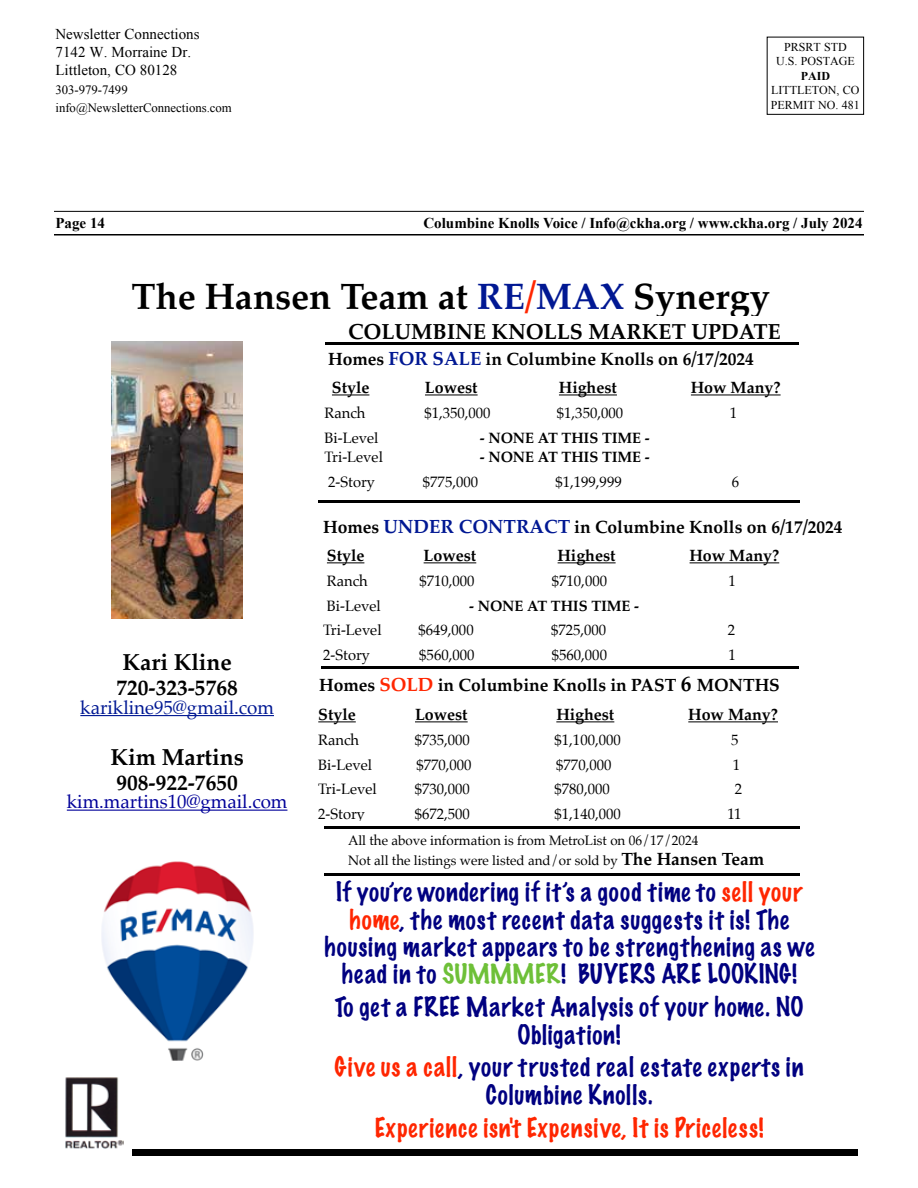
<style>
.page{position:relative;width:918px;height:1188px;background:#fff}
.page>*{position:absolute;margin:0;border:0;box-sizing:border-box;transform-origin:0 0}
.t1{font:700 36.9px "Palatino";color:#000}
.t2{font:100 24.6px/27.3px "Marker Felt";letter-spacing:.04em;color:#000080;text-align:center}
.t3{font:100 24.6px "Marker Felt";letter-spacing:.04em;color:#ff2600}
.t4{font:700 23.25px "Palatino";color:#000}
.t5{font:700 21.9px "Palatino";color:#000}
.t6{font:19.2px "Palatino";color:#009}
.t7{font:19.2px "Palatino";color:#011893}
.t8{font:700 17.85px "Palatino";color:#000}
.t9{font:700 16.35px "Palatino";color:#000}
.t10{font:15px "Palatino";color:#000}
.t11{font:700 15px "Times New Roman";color:#000}
.t12{font:15px/18px "Times New Roman";color:#000}
.t13{font:700 15px "Palatino";color:#000}
.t14{font:13.65px/20.1px "Palatino";color:#000}
.t15{font:12.75px/18px "Times New Roman";color:#000}
.t16{font:12px/14.4px "Times New Roman";color:#000;text-align:center}
.t17{font:700 12px "Times New Roman";color:#000}
.s1{color:#011893}
.s2{color:#ff2600}
.s3{font-size:19.2px;color:#011893}
.s4{font-size:19.2px;color:#ff2600}
.s5{font-size:21.9px}
.s6{font-weight:700;font-size:17.85px}
.s7{color:#6ec038}
</style>
<div class="page">
<div style="left:767px;top:37px;width:97px;height:78px;border:1px solid #000"></div>
<hr style="left:54px;top:211px;width:810px;height:1px;background:#000">
<hr style="left:54px;top:234px;width:810px;height:2px;background:#000">
<hr style="left:325px;top:342px;width:473px;height:2px;background:#000">
<hr style="left:332px;top:394px;width:37px;height:1px;background:#000">
<hr style="left:425px;top:394px;width:53px;height:1px;background:#000">
<hr style="left:559px;top:394px;width:58px;height:1px;background:#000">
<hr style="left:691px;top:394px;width:90px;height:1px;background:#000">
<hr style="left:318px;top:500px;width:482px;height:3px;background:#000">
<hr style="left:321px;top:666px;width:477px;height:2px;background:#000">
<hr style="left:325px;top:826px;width:475px;height:3px;background:#000">
<img style="left:65px;top:1077px;width:58px;height:72px">
<hr style="left:325px;top:873px;width:475px;height:2px;background:#000">
<div style="left:132px;top:1149px;width:725px;height:7px;background:#000"></div>
<hr style="left:327px;top:562px;width:37px;height:1px;background:#000">
<hr style="left:424px;top:562px;width:52px;height:1px;background:#000">
<hr style="left:558px;top:562px;width:58px;height:1px;background:#000">
<hr style="left:690px;top:562px;width:89px;height:1px;background:#000">
<hr style="left:80px;top:715px;width:194px;height:1px;background:#011893">
<hr style="left:67px;top:810px;width:220px;height:1px;background:#009">
<hr style="left:318px;top:721px;width:38px;height:1px;background:#000">
<hr style="left:415px;top:721px;width:53px;height:1px;background:#000">
<hr style="left:556px;top:721px;width:58px;height:1px;background:#000">
<hr style="left:688px;top:721px;width:90px;height:1px;background:#000">
<img style="left:102px;top:861px;width:151px;height:200px">
<img style="left:112px;top:342px;width:131px;height:277px">
<p class="t12" style="left:56px;top:25px;width:146px">Newsletter Connections<br>7142 W. Morraine Dr.<br>Littleton, CO 80128</p>
<p class="t15" style="left:56px;top:81px;width:178px">303-979-7499 info@NewsletterConnections.com</p>
<p class="t16" style="left:776px;top:40px;width:80px">PRSRT STD<br>U.S. POSTAGE</p>
<p class="t17" style="left:801px;top:68px;width:31px">PAID</p>
<p class="t16" style="left:771px;top:83px;width:90px;text-align:left">LITTLETON, CO<br>PERMIT NO. 481</p>
<p class="t11" style="left:56px;top:212px;width:51px">Page 14</p>
<p class="t11" style="left:423px;top:212px;width:441px">Columbine Knolls Voice / Info@ckha.org / www.ckha.org / July 2024</p>
<h1 class="t1" style="left:132px;top:265px;width:640px">The Hansen Team at <span class="s1">RE</span><span class="s2">/</span><span class="s1">MAX</span> Synergy</h1>
<p class="t5" style="left:348px;top:313px;width:434px">COLUMBINE KNOLLS MARKET UPDATE</p>
<p class="t4" style="left:122px;top:642px;width:111px">Kari Kline</p>
<p class="t5" style="left:116px;top:669px;width:123px">720-323-5768</p>
<p class="t7" style="left:80px;top:691px;width:195px">karikline95@gmail.com</p>
<p class="t4" style="left:110px;top:737px;width:135px">Kim Martins</p>
<p class="t5" style="left:116px;top:764px;width:123px">908-922-7650</p>
<p class="t6" style="left:67px;top:786px;width:222px">kim.martins10@gmail.com</p>
<p class="t8" style="left:328px;top:344px;width:427px">Homes <span class="s3">FOR SALE</span> in Columbine Knolls on 6/17/2024</p>
<p class="t9" style="left:332px;top:374px;width:39px">Style</p>
<p class="t9" style="left:425px;top:374px;width:54px">Lowest</p>
<p class="t9" style="left:559px;top:374px;width:59px">Highest</p>
<p class="t9" style="left:691px;top:374px;width:91px">How Many?</p>
<p class="t10" style="left:325px;top:401px;width:42px">Ranch</p>
<p class="t10" style="left:424px;top:401px;width:68px">$1,350,000</p>
<p class="t10" style="left:557px;top:401px;width:68px">$1,350,000</p>
<p class="t10" style="left:730px;top:401px;width:9px">1</p>
<p class="t10" style="left:325px;top:425px;width:55px">Bi-Level</p>
<p class="t13" style="left:480px;top:425px;width:172px">- NONE AT THIS TIME -</p>
<p class="t10" style="left:325px;top:444px;width:60px">Tri-Level</p>
<p class="t13" style="left:480px;top:444px;width:172px">- NONE AT THIS TIME -</p>
<p class="t10" style="left:328px;top:469px;width:48px">2-Story</p>
<p class="t10" style="left:423px;top:469px;width:57px">$775,000</p>
<p class="t10" style="left:555px;top:469px;width:68px">$1,199,999</p>
<p class="t10" style="left:732px;top:469px;width:9px">6</p>
<p class="t8" style="left:323px;top:512px;width:521px">Homes <span class="s3">UNDER CONTRACT</span> in Columbine Knolls on 6/17/2024</p>
<p class="t9" style="left:327px;top:542px;width:39px">Style</p>
<p class="t9" style="left:424px;top:542px;width:54px">Lowest</p>
<p class="t9" style="left:558px;top:542px;width:59px">Highest</p>
<p class="t9" style="left:690px;top:542px;width:91px">How Many?</p>
<p class="t10" style="left:327px;top:569px;width:42px">Ranch</p>
<p class="t10" style="left:419px;top:569px;width:57px">$710,000</p>
<p class="t10" style="left:552px;top:569px;width:57px">$710,000</p>
<p class="t10" style="left:729px;top:569px;width:9px">1</p>
<p class="t10" style="left:327px;top:593px;width:55px">Bi-Level</p>
<p class="t13" style="left:469px;top:593px;width:172px">- NONE AT THIS TIME -</p>
<p class="t10" style="left:323px;top:618px;width:60px">Tri-Level</p>
<p class="t10" style="left:418px;top:618px;width:57px">$649,000</p>
<p class="t10" style="left:551px;top:618px;width:57px">$725,000</p>
<p class="t10" style="left:728px;top:618px;width:9px">2</p>
<p class="t10" style="left:323px;top:642px;width:48px">2-Story</p>
<p class="t10" style="left:419px;top:642px;width:57px">$560,000</p>
<p class="t10" style="left:552px;top:642px;width:57px">$560,000</p>
<p class="t10" style="left:729px;top:642px;width:9px">1</p>
<p class="t8" style="left:319px;top:670px;width:462px">Homes <span class="s4">SOLD</span> in Columbine Knolls in PAST <span class="s5">6</span> MONTHS</p>
<p class="t9" style="left:318px;top:701px;width:39px">Style</p>
<p class="t9" style="left:415px;top:701px;width:54px">Lowest</p>
<p class="t9" style="left:556px;top:701px;width:59px">Highest</p>
<p class="t9" style="left:688px;top:701px;width:91px">How Many?</p>
<p class="t10" style="left:318px;top:728px;width:42px">Ranch</p>
<p class="t10" style="left:415px;top:728px;width:57px">$735,000</p>
<p class="t10" style="left:555px;top:728px;width:68px">$1,100,000</p>
<p class="t10" style="left:731px;top:728px;width:9px">5</p>
<p class="t10" style="left:318px;top:752px;width:55px">Bi-Level</p>
<p class="t10" style="left:416px;top:752px;width:57px">$770,000</p>
<p class="t10" style="left:556px;top:752px;width:57px">$770,000</p>
<p class="t10" style="left:733px;top:752px;width:9px">1</p>
<p class="t10" style="left:318px;top:777px;width:60px">Tri-Level</p>
<p class="t10" style="left:415px;top:777px;width:57px">$730,000</p>
<p class="t10" style="left:555px;top:777px;width:57px">$780,000</p>
<p class="t10" style="left:735px;top:777px;width:9px">2</p>
<p class="t10" style="left:318px;top:801px;width:48px">2-Story</p>
<p class="t10" style="left:415px;top:801px;width:57px">$672,500</p>
<p class="t10" style="left:555px;top:801px;width:68px">$1,140,000</p>
<p class="t10" style="left:728px;top:801px;width:15px">11</p>
<p class="t14" style="left:348px;top:831px;width:418px">All the above information is from MetroList on 06/17/2024<br>Not all the listings were listed and/or sold by <span class="s6">The Hansen Team</span></p>
<p class="t2" style="left:324px;top:878px;width:492px">If you’re wondering if it’s a good time to <span class="s2">sell your home</span>, the most recent data suggests it is! The housing market appears to be strengthening as we head in to <span class="s7">SUMMMER</span>! BUYERS ARE LOOKING!</p>
<p class="t2" style="left:335px;top:993px;width:470px">To get a FREE Market Analysis of your home. NO<br>Obligation!</p>
<p class="t2" style="left:335px;top:1053px;width:471px"><span class="s2">Give us a call</span>, your trusted real estate experts in<br>Columbine Knolls.</p>
<p class="t3" style="left:375px;top:1108px;width:390px">Experience isn't Expensive, It is Priceless!</p>
</div>
